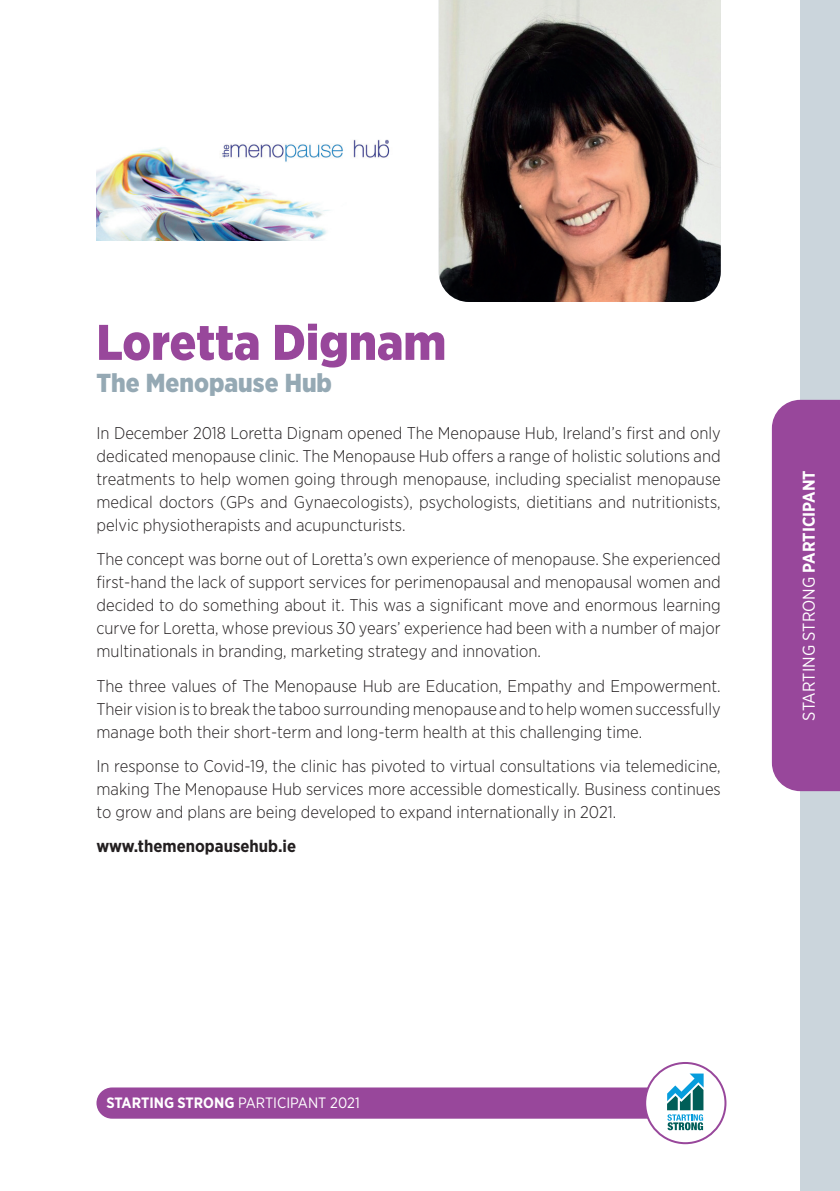
<style>
.page{position:relative;width:840px;height:1191px;background:#fff}
.page>*{position:absolute;margin:0;border:0;box-sizing:border-box;transform-origin:0 0}
.t1{font:900 50px "Gotham Narrow";color:#98479b}
.t2{font:900 26px "Gotham Narrow";color:#95a9b4}
.t3{font:300 17px/23px "Gotham Narrow";color:#231f20;text-align:justify}
.t4{font:17px "Gotham Narrow";color:#fff}
.t5{font:700 17px "Gotham Narrow";color:#231f20}
.t6{font:15px "Gotham Narrow";color:#fff}
.s1{font-weight:700}
</style>
<div class="page">
<div style="left:799px;top:0;width:40px;height:1191px;background:#cbd5dc"></div>
<div style="left:96px;top:1087px;width:600px;height:31px;background:#98479b;border-radius:16px"></div>
<div style="left:644px;top:1063px;width:81px;height:80px;background:#fff;border-radius:50%"></div>
<div style="left:643px;top:1062px;width:83px;height:82px;border:2px solid #98479b;border-radius:50%"></div>
<svg style="left:667px;top:1073px;width:36px;height:57px"></svg>
<div style="left:771px;top:400px;width:68px;height:391px;background:#98479b"></div>
<img style="left:438px;top:0;width:282px;height:302px">
<img style="left:96px;top:139px;width:294px;height:101px">
<h1 class="t1" style="left:96px;top:309px;width:351px">Loretta Dignam</h1>
<h2 class="t2" style="left:96px;top:365px;width:237px">The Menopause Hub</h2>
<p class="t3" style="left:96px;top:421px;width:625px">In December 2018 Loretta Dignam opened The Menopause Hub, Ireland’s first and only dedicated menopause clinic. The Menopause Hub offers a range of holistic solutions and treatments to help women going through menopause, including specialist menopause medical doctors (GPs and Gynaecologists), psychologists, dietitians and nutritionists, pelvic physiotherapists and acupuncturists.</p>
<p class="t3" style="left:96px;top:547px;width:625px">The concept was borne out of Loretta’s own experience of menopause. She experienced first-hand the lack of support services for perimenopausal and menopausal women and decided to do something about it. This was a significant move and enormous learning curve for Loretta, whose previous 30 years’ experience had been with a number of major multinationals in branding, marketing strategy and innovation.</p>
<p class="t3" style="left:96px;top:674px;width:625px">The three values of The Menopause Hub are Education, Empathy and Empowerment.<br>Their vision is to break the taboo surrounding menopause and to help women successfully manage both their short-term and long-term health at this challenging time.</p>
<p class="t3" style="left:96px;top:754px;width:625px">In response to Covid-19, the clinic has pivoted to virtual consultations via telemedicine, making The Menopause Hub services more accessible domestically. Business continues to grow and plans are being developed to expand internationally in 2021.</p>
<p class="t5" style="left:96px;top:835px;width:201px">www.themenopausehub.ie</p>
<p class="t4" style="left:797px;top:720px;width:252px;rotate:-90deg">STARTING STRONG <span class="s1">PARTICIPANT</span></p>
<p class="t6" style="left:106px;top:1093px;width:255px"><span class="s1">STARTING STRONG</span> PARTICIPANT 2021</p>
</div>
